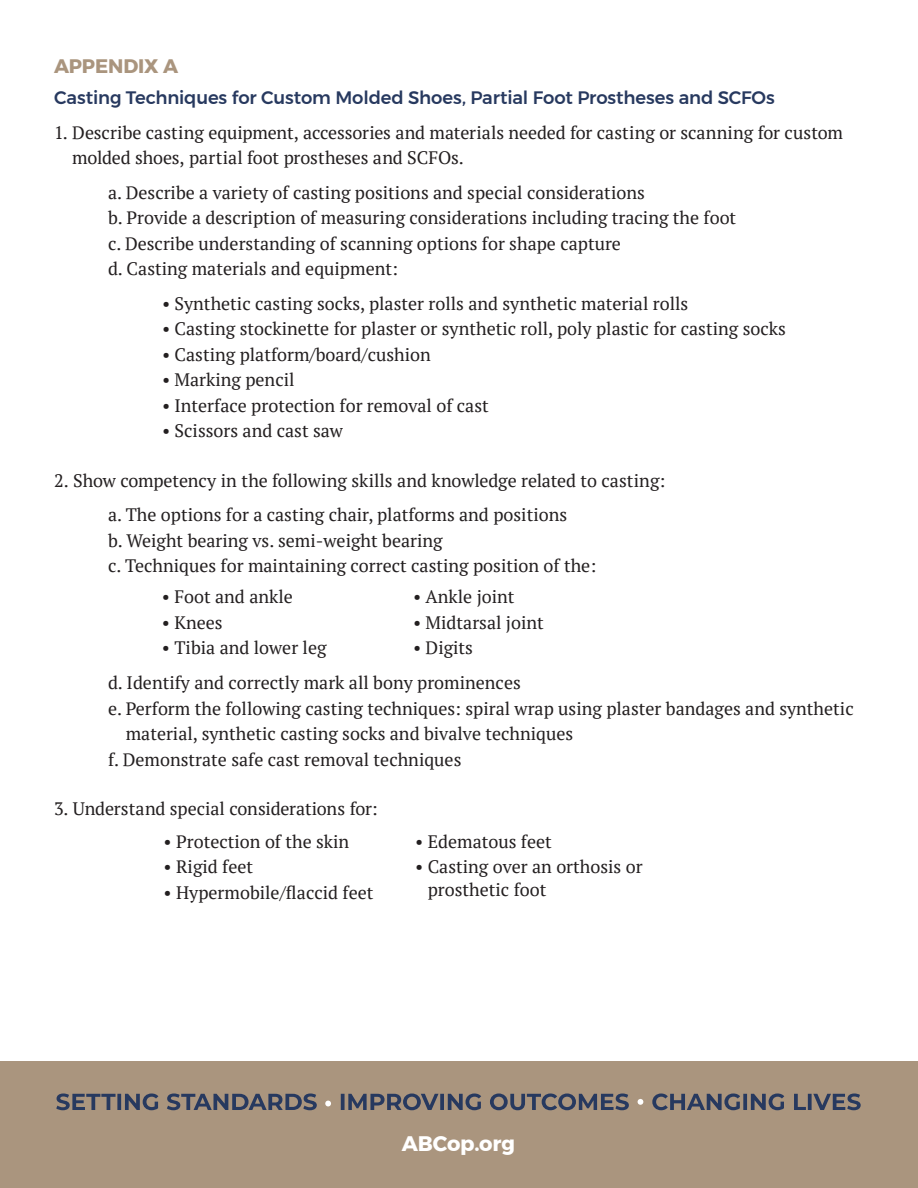
<style>
.page{position:relative;width:918px;height:1188px;background:#fff}
.page>*{position:absolute;margin:0;border:0;box-sizing:border-box;transform-origin:0 0}
.t1{font:700 21px "Montserrat";letter-spacing:-.005em;color:#fff}
.t2{font:700 19.5px "Montserrat";letter-spacing:-.01em;color:#aa957e}
.t3{font:18px/25.5px "PT Serif";color:#231f20}
.t4{font:500 18px "Montserrat";letter-spacing:-.005em;color:#27395f}
</style>
<div class="page">
<div style="left:0;top:1062px;width:918px;height:126px;background:#aa957e"></div>
<svg style="left:652px;top:1093px;width:209px;height:17px"></svg>
<svg style="left:638px;top:1099px;width:5px;height:6px"></svg>
<svg style="left:341px;top:1094px;width:288px;height:16px"></svg>
<svg style="left:325px;top:1101px;width:6px;height:5px"></svg>
<svg style="left:56px;top:1093px;width:261px;height:17px"></svg>
<p class="t2" style="left:54px;top:50px;width:126px">APPENDIX A</p>
<p class="t4" style="left:54px;top:84px;width:722px">Casting Techniques for Custom Molded Shoes, Partial Foot Prostheses and SCFOs</p>
<p class="t3" style="left:72px;top:120px;width:772px;text-indent:-18px">1. Describe casting equipment, accessories and materials needed for casting or scanning for custom molded shoes, partial foot prostheses and SCFOs.</p>
<p class="t3" style="left:108px;top:180px;width:630px">a. Describe a variety of casting positions and special considerations<br>b. Provide a description of measuring considerations including tracing the foot c. Describe understanding of scanning options for shape capture<br>d. Casting materials and equipment:</p>
<p class="t3" style="left:162px;top:291px;width:528px">• Synthetic casting socks, plaster rolls and synthetic material rolls</p>
<p class="t3" style="left:162px;top:316px;width:625px">• Casting stockinette for plaster or synthetic roll, poly plastic for casting socks</p>
<p class="t3" style="left:162px;top:342px;width:270px">• Casting platform/board/cushion</p>
<p class="t3" style="left:162px;top:367px;width:134px">• Marking pencil</p>
<p class="t3" style="left:162px;top:393px;width:328px">• Interface protection for removal of cast</p>
<p class="t3" style="left:162px;top:418px;width:183px">• Scissors and cast saw</p>
<p class="t3" style="left:108px;top:463px;width:559px;line-height:34.5px;text-indent:-54px">2. Show competency in the following skills and knowledge related to casting: a. The options for a casting chair, platforms and positions</p>
<p class="t3" style="left:108px;top:528px;width:490px">b. Weight bearing vs. semi-weight bearing<br>c. Techniques for maintaining correct casting position of the:</p>
<p class="t3" style="left:162px;top:584px;width:133px">• Foot and ankle</p>
<p class="t3" style="left:162px;top:609px;width:62px">• Knees</p>
<p class="t3" style="left:162px;top:635px;width:166px">• Tibia and lower leg</p>
<p class="t3" style="left:413px;top:584px;width:103px">• Ankle joint</p>
<p class="t3" style="left:413px;top:609px;width:132px">• Midtarsal joint</p>
<p class="t3" style="left:413px;top:635px;width:62px">• Digits</p>
<p class="t3" style="left:108px;top:670px;width:414px">d. Identify and correctly mark all bony prominences</p>
<p class="t3" style="left:108px;top:696px;width:747px">e. Perform the following casting techniques: spiral wrap using plaster bandages and synthetic</p>
<p class="t3" style="left:126px;top:721px;width:449px">material, synthetic casting socks and bivalve techniques</p>
<p class="t3" style="left:108px;top:747px;width:355px">f. Demonstrate safe cast removal techniques</p>
<p class="t3" style="left:54px;top:796px;width:325px">3. Understand special considerations for:</p>
<p class="t3" style="left:164px;top:828px;width:187px">• Protection of the skin</p>
<p class="t3" style="left:164px;top:854px;width:91px">• Rigid feet</p>
<p class="t3" style="left:164px;top:879px;width:211px">• Hypermobile/flaccid feet</p>
<p class="t3" style="left:415px;top:828px;width:138px">• Edematous feet</p>
<p class="t3" style="left:428px;top:855px;width:216px;line-height:22.5px;text-indent:-13px">• Casting over an orthosis or prosthetic foot</p>
<p class="t1" style="left:402px;top:1127px;width:115px">ABCop.org</p>
</div>
